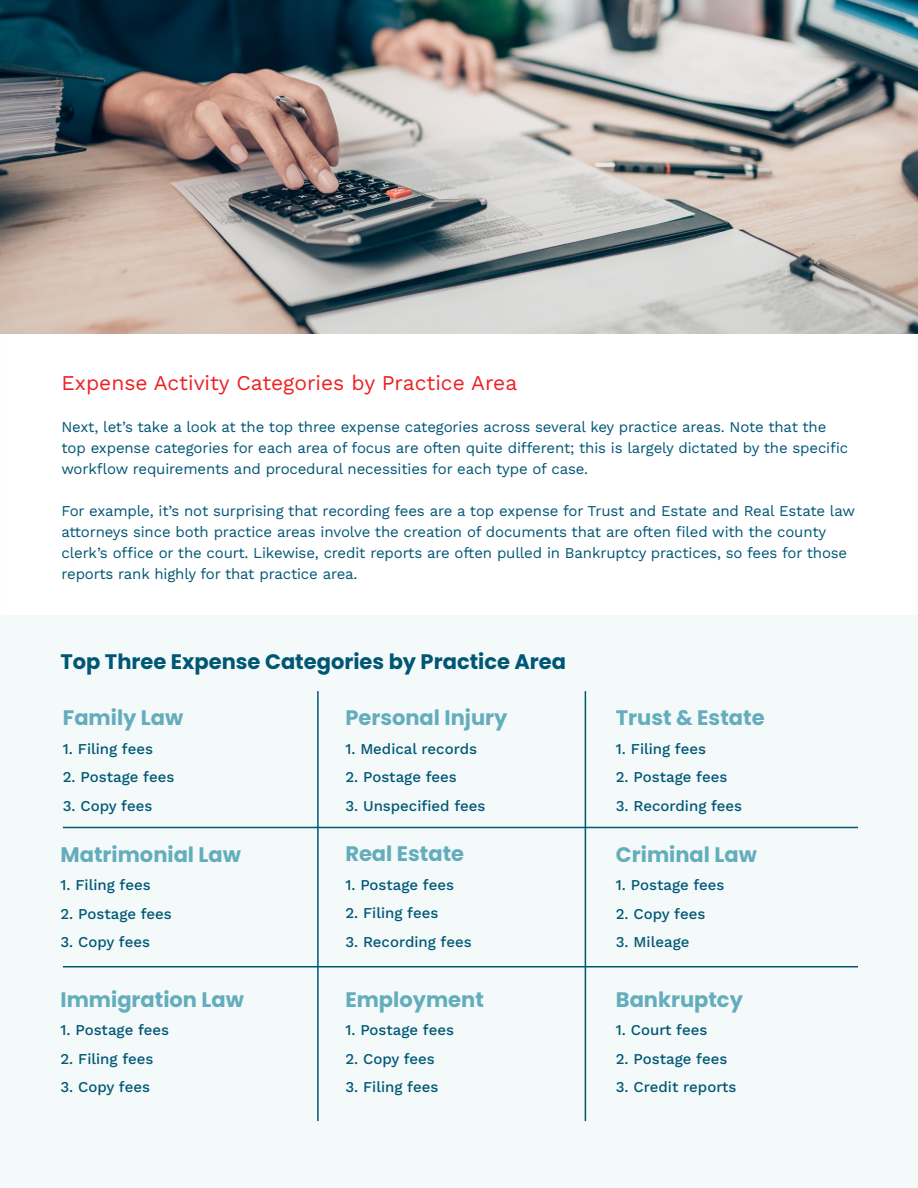
<style>
.page{position:relative;width:918px;height:1188px;background:#fff}
.page>*{position:absolute;margin:0;border:0;box-sizing:border-box;transform-origin:0 0}
.t1{font:700 21px "Poppins";color:#64adbc}
.t2{font:21px "Work Sans";color:#ed2124}
.t3{font:700 21px "Poppins";color:#005775}
.t4{font:15px/21px "Work Sans";letter-spacing:-.01em;color:#005775}
.t5{font:500 15px "Work Sans";color:#005775}
</style>
<div class="page">
<div style="left:0;top:616px;width:918px;height:572px;background:#f4fafa"></div>
<img style="left:0;top:0;width:918px;height:334px">
<hr style="left:317px;top:691px;width:2px;height:430px;background:#005775">
<hr style="left:63px;top:827px;width:795px;height:1px;background:#005775">
<hr style="left:63px;top:966px;width:795px;height:1px;background:#005775">
<hr style="left:585px;top:691px;width:1px;height:430px;background:#005775">
<h1 class="t2" style="left:62px;top:367px;width:457px">Expense Activity Categories by Practice Area</h1>
<p class="t4" style="left:62px;top:416px;width:788px">Next, let’s take a look at the top three expense categories across several key practice areas. Note that the top expense categories for each area of focus are often quite different; this is largely dictated by the specific workflow requirements and procedural necessities for each type of case.</p>
<p class="t4" style="left:62px;top:500px;width:795px">For example, it’s not surprising that recording fees are a top expense for Trust and Estate and Real Estate law attorneys since both practice areas involve the creation of documents that are often filed with the county clerk’s office or the court. Likewise, credit reports are often pulled in Bankruptcy practices, so fees for those reports rank highly for that practice area.</p>
<h1 class="t3" style="left:60px;top:649px;width:507px">Top Three Expense Categories by Practice Area</h1>
<h1 class="t1" style="left:63px;top:706px;width:122px">Family Law</h1>
<p class="t5" style="left:63px;top:737px;width:92px">1. Filing fees</p>
<p class="t5" style="left:63px;top:766px;width:113px">2. Postage fees</p>
<p class="t5" style="left:63px;top:794px;width:91px">3. Copy fees</p>
<h1 class="t1" style="left:60px;top:842px;width:182px">Matrimonial Law</h1>
<p class="t5" style="left:60px;top:874px;width:92px">1. Filing fees</p>
<p class="t5" style="left:60px;top:902px;width:113px">2. Postage fees</p>
<p class="t5" style="left:60px;top:931px;width:91px">3. Copy fees</p>
<h1 class="t1" style="left:60px;top:987px;width:185px">Immigration Law</h1>
<p class="t5" style="left:60px;top:1019px;width:110px">1. Postage fees</p>
<p class="t5" style="left:60px;top:1047px;width:94px">2. Filing fees</p>
<p class="t5" style="left:60px;top:1076px;width:91px">3. Copy fees</p>
<h1 class="t1" style="left:345px;top:706px;width:164px">Personal Injury</h1>
<p class="t5" style="left:345px;top:737px;width:133px">1. Medical records</p>
<p class="t5" style="left:345px;top:766px;width:113px">2. Postage fees</p>
<p class="t5" style="left:345px;top:794px;width:142px">3. Unspecified fees</p>
<h1 class="t1" style="left:345px;top:842px;width:120px">Real Estate</h1>
<p class="t5" style="left:345px;top:873px;width:110px">1. Postage fees</p>
<p class="t5" style="left:345px;top:902px;width:94px">2. Filing fees</p>
<p class="t5" style="left:345px;top:930px;width:128px">3. Recording fees</p>
<h1 class="t1" style="left:345px;top:987px;width:140px">Employment</h1>
<p class="t5" style="left:345px;top:1019px;width:110px">1. Postage fees</p>
<p class="t5" style="left:345px;top:1047px;width:91px">2. Copy fees</p>
<p class="t5" style="left:345px;top:1076px;width:94px">3. Filing fees</p>
<h1 class="t1" style="left:616px;top:706px;width:150px">Trust &amp; Estate</h1>
<p class="t5" style="left:616px;top:737px;width:92px">1. Filing fees</p>
<p class="t5" style="left:616px;top:766px;width:113px">2. Postage fees</p>
<p class="t5" style="left:616px;top:794px;width:128px">3. Recording fees</p>
<h1 class="t1" style="left:616px;top:842px;width:143px">Criminal Law</h1>
<p class="t5" style="left:616px;top:874px;width:110px">1. Postage fees</p>
<p class="t5" style="left:616px;top:902px;width:91px">2. Copy fees</p>
<p class="t5" style="left:616px;top:931px;width:75px">3. Mileage</p>
<h1 class="t1" style="left:616px;top:987px;width:129px">Bankruptcy</h1>
<p class="t5" style="left:616px;top:1019px;width:93px">1. Court fees</p>
<p class="t5" style="left:616px;top:1047px;width:113px">2. Postage fees</p>
<p class="t5" style="left:616px;top:1076px;width:122px">3. Credit reports</p>
</div>
